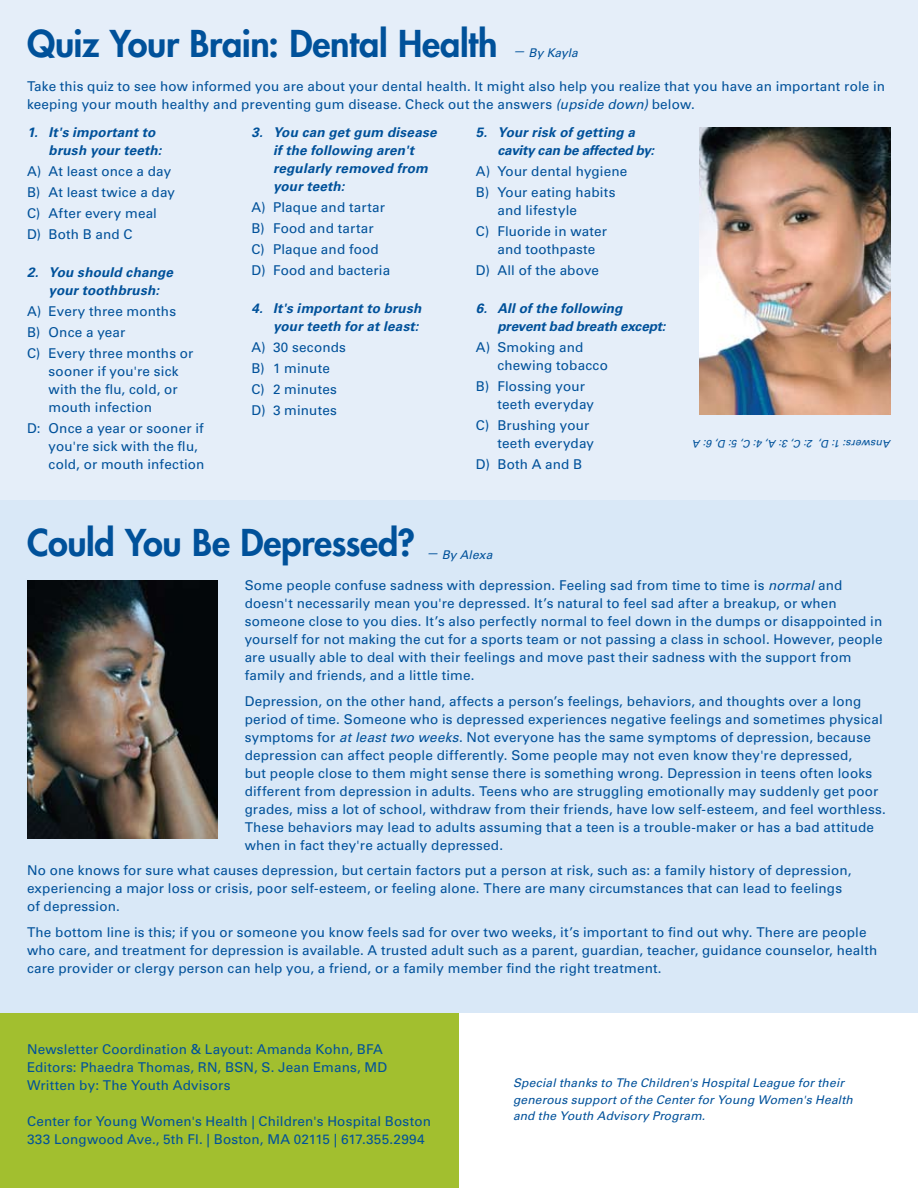
<style>
.page{position:relative;width:918px;height:1188px;background:#fff}
.page>*{position:absolute;margin:0;border:0;box-sizing:border-box;transform-origin:0 0}
.t1{font:800 36px "Futura Std";letter-spacing:-.01em;color:#00519a}
.t2{font:13.5px/18px "Univers LT Std";letter-spacing:.01em;color:#00519a}
.t3{font:italic 700 13.5px/18px "Univers LT Std";letter-spacing:.01em;color:#00519a}
.t4{font:italic 12px/16.5px "Univers LT Std";letter-spacing:.015em;color:#00519a}
.t5{font:italic 10.5px "Univers LT Std";letter-spacing:.02em;color:#00519a}
.s1{font-style:italic}
</style>
<div class="page">
<div style="left:0;top:1012px;width:459px;height:176px;background:#a2bf2f"></div>
<div style="left:0;top:342px;width:918px;height:670px;background:#d9e8f7"></div>
<div style="left:0;top:0;width:918px;height:500px;background:#e5eef9"></div>
<img style="left:27px;top:581px;width:191px;height:258px">
<img style="left:700px;top:128px;width:191px;height:286px">
<h1 class="t1" style="left:27px;top:21px;width:472px">Quiz Your Brain: Dental Health</h1>
<p class="t4" style="left:513px;top:45px;width:66px">— By Kayla</p>
<p class="t2" style="left:27px;top:77px;width:860px">Take this quiz to see how informed you are about your dental health. It might also help you realize that you have an important role in keeping your mouth healthy and preventing gum disease. Check out the answers <span class="s1">(upside down)</span> below.</p>
<p class="t3" style="left:49px;top:124px;width:114px;text-indent:-22px">1. It's important to brush your teeth:</p>
<p class="t2" style="left:27px;top:161px;width:150px;line-height:21px">A) At least once a day<br>B) At least twice a day<br>C) After every meal<br>D) Both B and C</p>
<p class="t3" style="left:27px;top:263px;width:148px;text-align:center">2. You should change your toothbrush:</p>
<p class="t2" style="left:27px;top:301px;width:168px;line-height:21px">A) Every three months<br>B) Once a year<br>C) Every three months or</p>
<p class="t2" style="left:49px;top:362px;width:131px;text-align:justify">sooner if you're sick with the flu, cold, or mouth infection</p>
<p class="t2" style="left:49px;top:419px;width:157px;text-indent:-22px">D: Once a year or sooner if you're sick with the flu, cold, or mouth infection</p>
<p class="t3" style="left:273px;top:124px;width:165px;text-indent:-22px">3. You can get gum disease if the following aren't regularly removed from your teeth:</p>
<p class="t2" style="left:251px;top:197px;width:140px;line-height:21px">A) Plaque and tartar<br>B) Food and tartar<br>C) Plaque and food<br>D) Food and bacteria</p>
<p class="t3" style="left:251px;top:299px;width:171px;text-align:right">4. It's important to brush your teeth for at least:</p>
<p class="t2" style="left:251px;top:337px;width:96px;line-height:21px">A) 30 seconds<br>B) 1 minute<br>C) 2 minutes<br>D) 3 minutes</p>
<p class="t3" style="left:497px;top:124px;width:158px;text-indent:-22px">5. Your risk of getting a cavity can be affected by:</p>
<p class="t2" style="left:476px;top:161px;width:153px;line-height:21px">A) Your dental hygiene<br>B) Your eating habits</p>
<p class="t2" style="left:476px;top:200px;width:133px;line-height:21px;text-indent:22px">and lifestyle<br>C) Fluoride in water</p>
<p class="t2" style="left:476px;top:239px;width:125px;line-height:21px;text-align:right">and toothpaste<br>D) All of the above</p>
<p class="t3" style="left:497px;top:299px;width:170px;text-indent:-22px">6. All of the following prevent bad breath except:</p>
<p class="t2" style="left:497px;top:338px;width:112px;text-indent:-22px">A) Smoking and chewing tobacco</p>
<p class="t2" style="left:497px;top:377px;width:98px;text-indent:-22px">B) Flossing your teeth everyday</p>
<p class="t2" style="left:497px;top:416px;width:98px;text-indent:-22px">C) Brushing your teeth everyday</p>
<p class="t2" style="left:476px;top:455px;width:108px">D) Both A and B</p>
<p class="t5" style="left:891px;top:450px;width:199px;rotate:-180deg">Answers: 1: D, 2: C, 3: A, 4: C, 5: D, 6: A</p>
<h1 class="t1" style="left:27px;top:520px;width:390px">Could You Be Depressed?</h1>
<p class="t4" style="left:426px;top:547px;width:67px">— By Alexa</p>
<p class="t2" style="left:245px;top:577px;width:640px">Some people confuse sadness with depression. Feeling sad from time to time is <span class="s1">normal</span> and doesn't necessarily mean you're depressed. It’s natural to feel sad after a breakup, or when someone close to you dies. It’s also perfectly normal to feel down in the dumps or disappointed in yourself for not making the cut for a sports team or not passing a class in school. However, people are usually able to deal with their feelings and move past their sadness with the support from family and friends, and a little time.</p>
<p class="t2" style="left:245px;top:692px;width:643px">Depression, on the other hand, affects a person’s feelings, behaviors, and thoughts over a long period of time. Someone who is depressed experiences negative feelings and sometimes physical symptoms for <span class="s1">at least two weeks</span>. Not everyone has the same symptoms of depression, because depression can affect people differently. Some people may not even know they're depressed,<br>but people close to them might sense there is something wrong. Depression in teens often looks different from depression in adults. Teens who are struggling emotionally may suddenly get poor grades, miss a lot of school, withdraw from their friends, have low self-esteem, and feel worthless.<br>These behaviors may lead to adults assuming that a teen is a trouble-maker or has a bad attitude when in fact they're actually depressed.</p>
<p class="t2" style="left:27px;top:862px;width:826px">No one knows for sure what causes depression, but certain factors put a person at risk, such as: a family history of depression, experiencing a major loss or crisis, poor self-esteem, or feeling alone. There are many circumstances that can lead to feelings of depression.</p>
<p class="t2" style="left:27px;top:923px;width:852px">The bottom line is this; if you or someone you know feels sad for over two weeks, it’s important to find out why. There are people who care, and treatment for depression is available. A trusted adult such as a parent, guardian, teacher, guidance counselor, health care provider or clergy person can help you, a friend, or a family member find the right treatment.</p>
<p class="t2" style="left:27px;top:1040px;width:362px">Newsletter Coordination &amp; Layout: Amanda Kohn, BFA<br>Editors: Phaedra Thomas, RN, BSN, S. Jean Emans, MD<br>Written by: The Youth Advisors</p>
<p class="t2" style="left:27px;top:1112px;width:406px">Center for Young Women's Health | Children's Hospital Boston<br>333 Longwood Ave., 5th Fl. | Boston, MA 02115 | 617.355.2994</p>
<p class="t4" style="left:513px;top:1075px;width:341px">Special thanks to The Children's Hospital League for their generous support of the Center for Young Women's Health and the Youth Advisory Program.</p>
</div>
